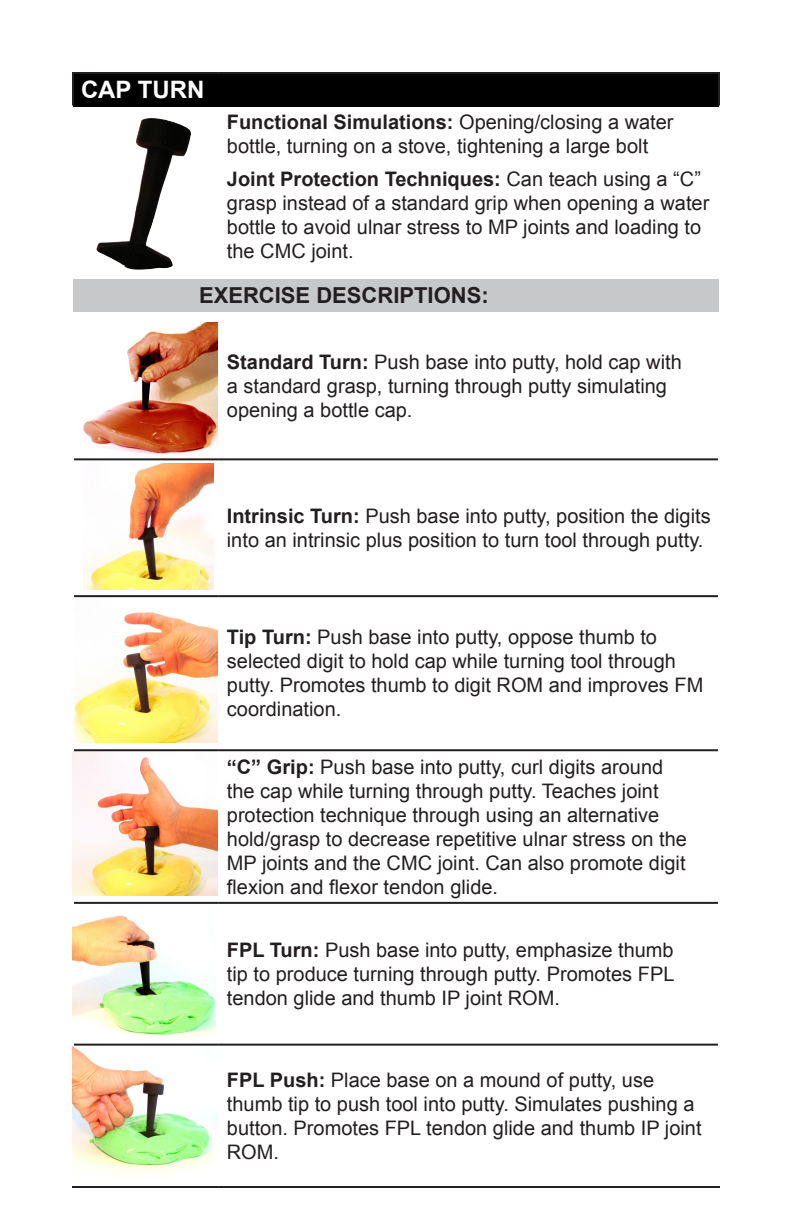
<style>
.page{position:relative;width:792px;height:1224px;background:#fff}
.page>*{position:absolute;margin:0;border:0;box-sizing:border-box;transform-origin:0 0}
.t1{font:700 24px "Arial";color:#fff}
.t2{font:700 22px "Arial";color:#231f20}
.t3{font:20px/24px "Arial";color:#231f20}
.s1{font-weight:700}
</style>
<div class="page">
<img style="left:72px;top:752px;width:145px;height:143px">
<img style="left:72px;top:1046px;width:146px;height:127px">
<img style="left:72px;top:915px;width:143px;height:121px">
<img style="left:83px;top:464px;width:130px;height:126px">
<img style="left:82px;top:323px;width:135px;height:132px">
<img style="left:74px;top:612px;width:144px;height:130px">
<div style="left:73px;top:73px;width:646px;height:33px;background:#000"></div>
<div style="left:73px;top:279px;width:646px;height:32px;background:#c7c8ca"></div>
<hr style="left:72px;top:72px;width:147px;height:2px;background:#231f20">
<hr style="left:72px;top:74px;width:2px;height:31px;background:#231f20">
<hr style="left:219px;top:72px;width:501px;height:2px;background:#231f20">
<hr style="left:718px;top:74px;width:2px;height:31px;background:#231f20">
<hr style="left:74px;top:458px;width:145px;height:2px;background:#231f20">
<hr style="left:219px;top:458px;width:499px;height:2px;background:#231f20">
<hr style="left:74px;top:595px;width:145px;height:2px;background:#231f20">
<hr style="left:219px;top:595px;width:499px;height:2px;background:#231f20">
<hr style="left:74px;top:749px;width:145px;height:2px;background:#231f20">
<hr style="left:219px;top:749px;width:499px;height:2px;background:#231f20">
<hr style="left:74px;top:902px;width:145px;height:2px;background:#231f20">
<hr style="left:219px;top:902px;width:499px;height:2px;background:#231f20">
<hr style="left:74px;top:1044px;width:145px;height:2px;background:#231f20">
<hr style="left:219px;top:1044px;width:499px;height:2px;background:#231f20">
<hr style="left:72px;top:1186px;width:147px;height:2px;background:#231f20">
<hr style="left:219px;top:1186px;width:501px;height:2px;background:#231f20">
<img style="left:96px;top:118px;width:95px;height:152px">
<p class="t1" style="left:81px;top:74px;width:125px">CAP TURN</p>
<p class="t3" style="left:227px;top:110px;width:448px"><span class="s1">Functional Simulations:</span> Opening/closing a water bottle, turning on a stove, tightening a large bolt</p>
<p class="t3" style="left:227px;top:167px;width:484px"><span class="s1">Joint Protection Techniques:</span> Can teach using a “C” grasp instead of a standard grip when opening a water bottle to avoid ulnar stress to MP joints and loading to the CMC joint.</p>
<p class="t2" style="left:199px;top:281px;width:291px">EXERCISE DESCRIPTIONS:</p>
<p class="t3" style="left:227px;top:350px;width:456px"><span class="s1">Standard Turn:</span> Push base into putty, hold cap with a standard grasp, turning through putty simulating opening a bottle cap.</p>
<p class="t3" style="left:227px;top:504px;width:485px"><span class="s1">Intrinsic Turn:</span> Push base into putty, position the digits into an intrinsic plus position to turn tool through putty.</p>
<p class="t3" style="left:227px;top:626px;width:478px"><span class="s1">Tip Turn:</span> Push base into putty, oppose thumb to selected digit to hold cap while turning tool through putty. Promotes thumb to digit ROM and improves FM coordination.</p>
<p class="t3" style="left:227px;top:755px;width:462px"><span class="s1">“C” Grip:</span> Push base into putty, curl digits around the cap while turning through putty. Teaches joint protection technique through using an alternative hold/grasp to decrease repetitive ulnar stress on the MP joints and the CMC joint. Can also promote digit flexion and flexor tendon glide.</p>
<p class="t3" style="left:227px;top:938px;width:449px;text-align:justify"><span class="s1">FPL Turn:</span> Push base into putty, emphasize thumb tip to produce turning through putty. Promotes FPL tendon glide and thumb IP joint ROM.</p>
<p class="t3" style="left:227px;top:1068px;width:476px"><span class="s1">FPL Push:</span> Place base on a mound of putty, use thumb tip to push tool into putty. Simulates pushing a button. Promotes FPL tendon glide and thumb IP joint ROM.</p>
</div>
